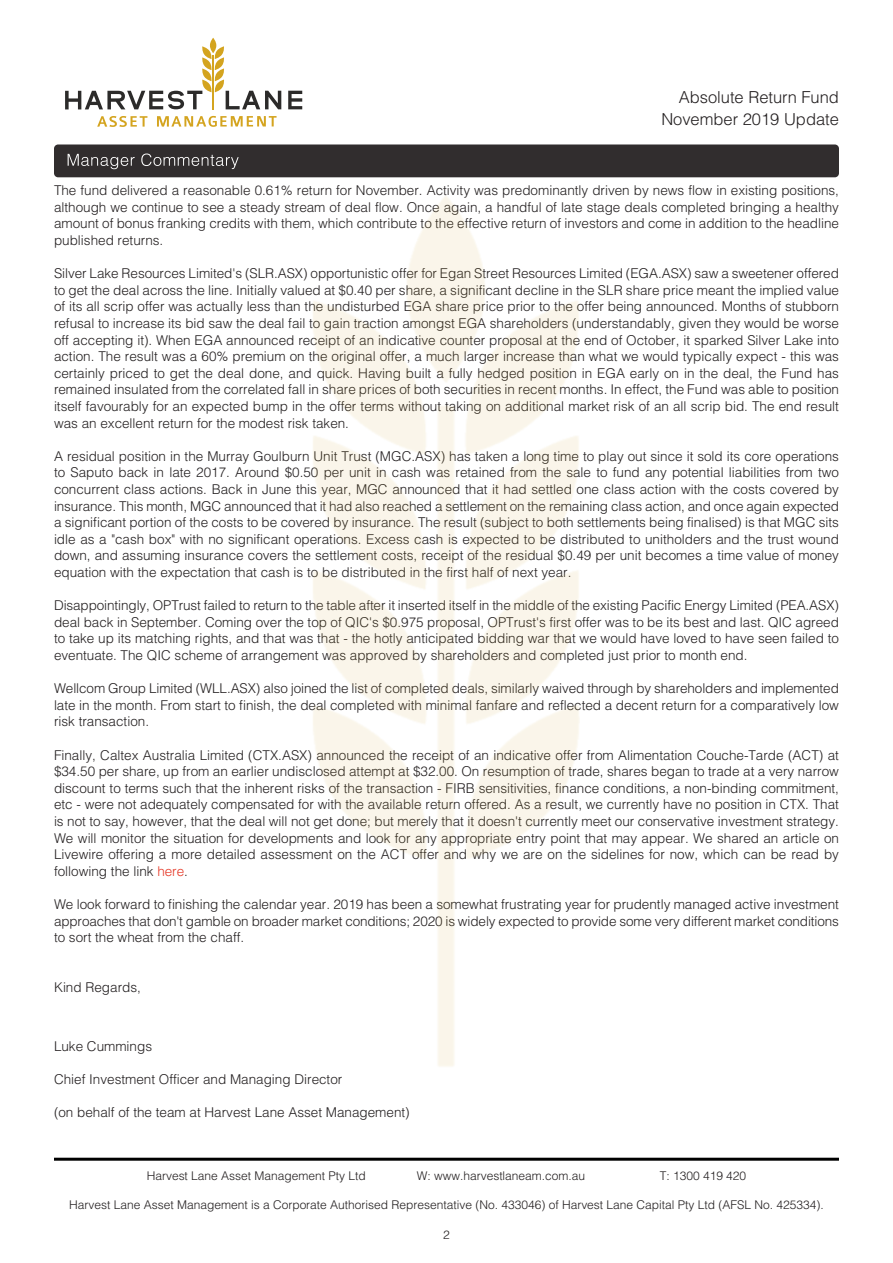
<style>
.page{position:relative;width:893px;height:1263px;background:#fff}
.page>*{position:absolute;margin:0;border:0;box-sizing:border-box;transform-origin:0 0}
.t1{font:300 16.5px/21.8px "Helvetica LT Std";color:#231f20;text-align:right}
.t2{font:300 13.5px/16.6px "Helvetica LT Std";color:#231f20;text-align:justify}
.t3{font:300 12px "Helvetica LT Std";color:#231f20}
.s1{color:#e63726}
</style>
<div class="page">
<hr style="left:54px;top:1158px;width:785px;height:3px;background:#000">
<svg style="left:97px;top:116px;width:50px;height:11px"></svg>
<svg style="left:157px;top:116px;width:120px;height:11px"></svg>
<svg style="left:65px;top:46px;width:216px;height:63px"></svg>
<svg style="left:210px;top:38px;width:6px;height:15px"></svg>
<hr style="left:212px;top:55px;width:2px;height:54px;background:#d4a41f">
<svg style="left:288px;top:91px;width:14px;height:18px"></svg>
<div style="left:54px;top:144px;width:785px;height:33px;background:#312d2e;border-radius:4px"></div>
<svg style="left:68px;top:154px;width:67px;height:15px"></svg>
<svg style="left:141px;top:154px;width:98px;height:15px"></svg>
<p class="t1" style="left:661px;top:89px;width:179px">Absolute Return Fund<br>November 2019 Update</p>
<p class="t2" style="left:54px;top:184px;width:786px">The fund delivered a reasonable 0.61% return for November. Activity was predominantly driven by news flow in existing positions, although we continue to see a steady stream of deal flow. Once again, a handful of late stage deals completed bringing a healthy amount of bonus franking credits with them, which contribute to the effective return of investors and come in addition to the headline published returns.</p>
<p class="t2" style="left:54px;top:267px;width:786px">Silver Lake Resources Limited's (SLR.ASX) opportunistic offer for Egan Street Resources Limited (EGA.ASX) saw a sweetener offered to get the deal across the line. Initially valued at $0.40 per share, a significant decline in the SLR share price meant the implied value of its all scrip offer was actually less than the undisturbed EGA share price prior to the offer being announced. Months of stubborn refusal to increase its bid saw the deal fail to gain traction amongst EGA shareholders (understandably, given they would be worse off accepting it). When EGA announced receipt of an indicative counter proposal at the end of October, it sparked Silver Lake into action. The result was a 60% premium on the original offer, a much larger increase than what we would typically expect - this was certainly priced to get the deal done, and quick. Having built a fully hedged position in EGA early on in the deal, the Fund has remained insulated from the correlated fall in share prices of both securities in recent months. In effect, the Fund was able to position itself favourably for an expected bump in the offer terms without taking on additional market risk of an all scrip bid. The end result was an excellent return for the modest risk taken.</p>
<p class="t2" style="left:54px;top:449px;width:786px">A residual position in the Murray Goulburn Unit Trust (MGC.ASX) has taken a long time to play out since it sold its core operations to Saputo back in late 2017. Around $0.50 per unit in cash was retained from the sale to fund any potential liabilities from two concurrent class actions. Back in June this year, MGC announced that it had settled one class action with the costs covered by insurance. This month, MGC announced that it had also reached a settlement on the remaining class action, and once again expected a significant portion of the costs to be covered by insurance. The result (subject to both settlements being finalised) is that MGC sits idle as a "cash box" with no significant operations. Excess cash is expected to be distributed to unitholders and the trust wound down, and assuming insurance covers the settlement costs, receipt of the residual $0.49 per unit becomes a time value of money equation with the expectation that cash is to be distributed in the first half of next year.</p>
<p class="t2" style="left:54px;top:599px;width:786px">Disappointingly, OPTrust failed to return to the table after it inserted itself in the middle of the existing Pacific Energy Limited (PEA.ASX) deal back in September. Coming over the top of QIC's $0.975 proposal, OPTrust's first offer was to be its best and last. QIC agreed to take up its matching rights, and that was that - the hotly anticipated bidding war that we would have loved to have seen failed to eventuate. The QIC scheme of arrangement was approved by shareholders and completed just prior to month end.</p>
<p class="t2" style="left:54px;top:682px;width:786px">Wellcom Group Limited (WLL.ASX) also joined the list of completed deals, similarly waived through by shareholders and implemented late in the month. From start to finish, the deal completed with minimal fanfare and reflected a decent return for a comparatively low risk transaction.</p>
<p class="t2" style="left:54px;top:748px;width:786px">Finally, Caltex Australia Limited (CTX.ASX) announced the receipt of an indicative offer from Alimentation Couche-Tarde (ACT) at $34.50 per share, up from an earlier undisclosed attempt at $32.00. On resumption of trade, shares began to trade at a very narrow discount to terms such that the inherent risks of the transaction - FIRB sensitivities, finance conditions, a non-binding commitment, etc - were not adequately compensated for with the available return offered. As a result, we currently have no position in CTX. That is not to say, however, that the deal will not get done; but merely that it doesn't currently meet our conservative investment strategy.<br>We will monitor the situation for developments and look for any appropriate entry point that may appear. We shared an article on Livewire offering a more detailed assessment on the ACT offer and why we are on the sidelines for now, which can be read by following the link <span class="s1">here</span>.</p>
<p class="t2" style="left:54px;top:898px;width:786px">We look forward to finishing the calendar year. 2019 has been a somewhat frustrating year for prudently managed active investment approaches that don't gamble on broader market conditions; 2020 is widely expected to provide some very different market conditions to sort the wheat from the chaff.</p>
<p class="t2" style="left:54px;top:981px;width:88px">Kind Regards,</p>
<p class="t2" style="left:54px;top:1040px;width:100px">Luke Cummings</p>
<p class="t2" style="left:54px;top:1073px;width:290px">Chief Investment Officer and Managing Director</p>
<p class="t2" style="left:54px;top:1106px;width:357px">(on behalf of the team at Harvest Lane Asset Management)</p>
<p class="t3" style="left:147px;top:1171px;width:221px">Harvest Lane Asset Management Pty Ltd</p>
<p class="t3" style="left:417px;top:1171px;width:170px">W: www.harvestlaneam.com.au</p>
<p class="t3" style="left:660px;top:1171px;width:88px">T: 1300 419 420</p>
<p class="t3" style="left:69px;top:1200px;width:756px">Harvest Lane Asset Management is a Corporate Authorised Representative (No. 433046) of Harvest Lane Capital Pty Ltd (AFSL No. 425334).</p>
<p class="t3" style="left:443px;top:1230px;width:8px">2</p>
</div>
